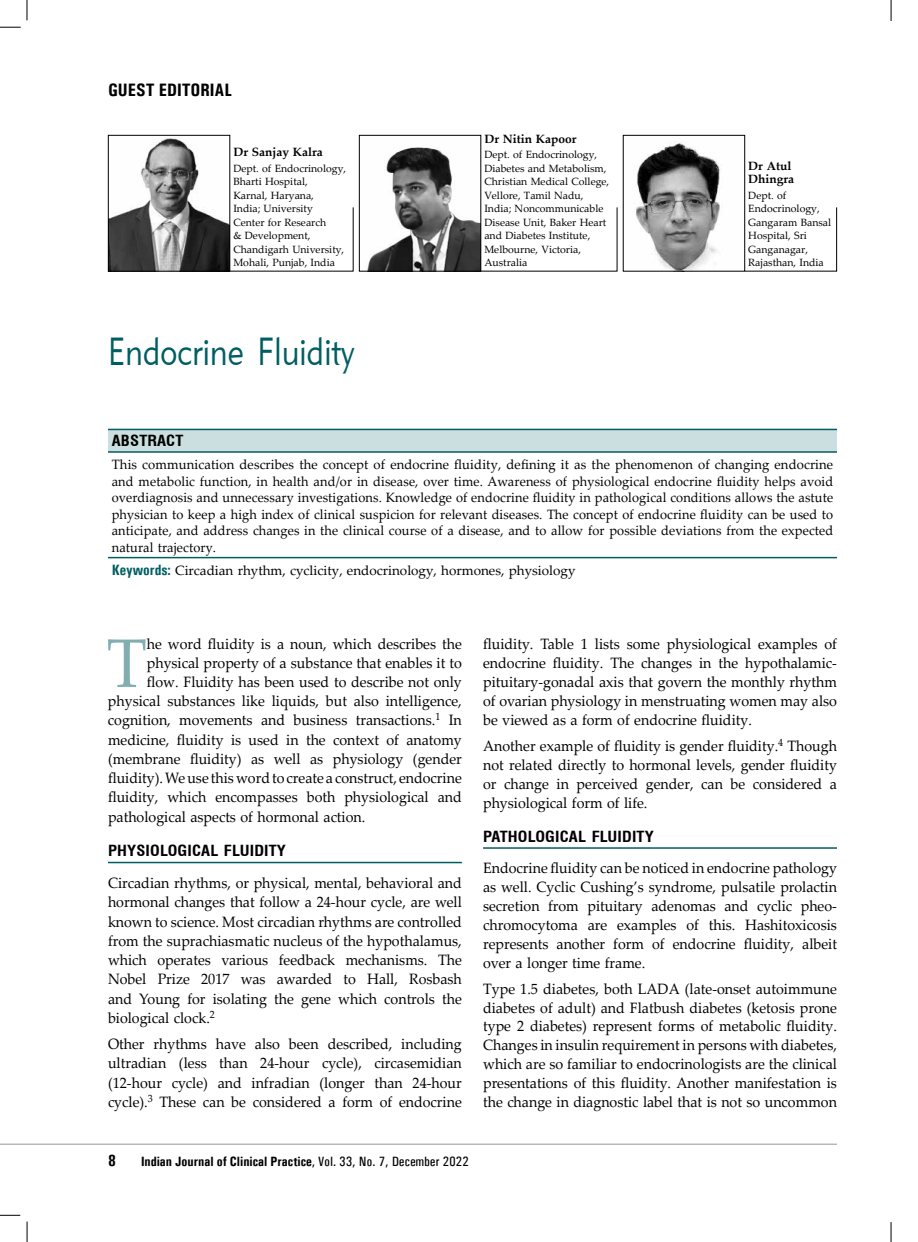
<style>
.page{position:relative;width:918px;height:1242px;background:#fff}
.page>*{position:absolute;margin:0;border:0;box-sizing:border-box;transform-origin:0 0}
.t1{font:68.85px "Palatino Linotype";color:#80aeb1;scale:.95 1}
.t2{font:39px "Geometric 415 BT Lite A";letter-spacing:.01em;color:#005e62;scale:.8 1}
.t3{font:700 18px "Univers Condensed";color:#000}
.t4{font:700 16.5px "Univers Condensed";color:#000}
.t5{font:15px/18.9px "Palatino Linotype";color:#000;text-align:justify;scale:.95 1}
.t6{font:700 condensed 15px "Swiss 721 BT";letter-spacing:.01em;color:#000;scale:1.1 1}
.t7{font:13.5px/16.5px "Palatino Linotype";color:#000;text-align:justify}
.t8{font:700 13.5px "Univers Condensed";color:#000}
.t9{font:700 12px/13.5px "Palatino Linotype";color:#000}
.t10{font:10.5px/13.5px "Palatino Linotype";color:#000}
.s1{font-family:"Univers Condensed";font-weight:700;font-size:15px;color:#005e62}
.s2{font-weight:400}
</style>
<div class="page">
<svg style="left:0;top:27px;width:21px;height:1px"></svg>
<svg style="left:27px;top:0;width:1px;height:20px"></svg>
<svg style="left:27px;top:1222px;width:1px;height:20px"></svg>
<svg style="left:0;top:1215px;width:20px;height:1px"></svg>
<svg style="left:891px;top:0;width:1px;height:21px"></svg>
<svg style="left:891px;top:1222px;width:1px;height:20px"></svg>
<hr style="left:0;top:1144px;width:837px;height:1px;background:#939598">
<hr style="left:483px;top:847px;width:354px;height:2px;background:#005e62">
<hr style="left:108px;top:862px;width:354px;height:1px;background:#005e62">
<svg style="left:230px;top:207px;width:124px;height:65px"></svg>
<img style="left:110px;top:138px;width:118px;height:132px">
<div style="left:108px;top:135px;width:122px;height:137px;border:1px solid #000"></div>
<img style="left:636px;top:143px;width:85px;height:127px">
<div style="left:623px;top:135px;width:122px;height:137px;border:1px solid #000"></div>
<svg style="left:744px;top:207px;width:93px;height:65px"></svg>
<svg style="left:481px;top:207px;width:137px;height:65px"></svg>
<img style="left:367px;top:147px;width:112px;height:123px">
<div style="left:359px;top:135px;width:122px;height:137px;border:1px solid #000"></div>
<div style="left:108px;top:429px;width:729px;height:23px;background:#ccdfe0"></div>
<hr style="left:108px;top:429px;width:729px;height:1px;background:#005e62">
<hr style="left:108px;top:451px;width:729px;height:2px;background:#005e62">
<hr style="left:108px;top:557px;width:729px;height:1px;background:#005e62">
<p class="t3" style="left:108px;top:79px;width:126px">GUEST EDITORIAL</p>
<p class="t9" style="left:484px;top:132px;width:94px">Dr Nitin Kapoor</p>
<p class="t10" style="left:484px;top:148px;width:126px">Dept. of Endocrinology,<br>Diabetes and Metabolism,<br>Christian Medical College,<br>Vellore, Tamil Nadu,<br>India; Noncommunicable<br>Disease Unit, Baker Heart and Diabetes Institute,<br>Melbourne, Victoria,<br>Australia</p>
<p class="t9" style="left:233px;top:145px;width:91px">Dr Sanjay Kalra</p>
<p class="t10" style="left:233px;top:161px;width:114px">Dept. of Endocrinology,<br>Bharti Hospital,<br>Karnal, Haryana,<br>India; University<br>Center for Research<br>&amp; Development,<br>Chandigarh University,<br>Mohali, Punjab, India</p>
<p class="t9" style="left:748px;top:159px;width:47px">Dr Atul<br>Dhingra</p>
<p class="t10" style="left:748px;top:188px;width:84px">Dept. of<br>Endocrinology,<br>Gangaram Bansal<br>Hospital, Sri<br>Ganganagar,<br>Rajasthan, India</p>
<h2 class="t2" style="left:108px;top:327px;width:310px">Endocrine Fluidity</h2>
<p class="t6" style="left:112px;top:431px;width:51px">ABSTRACT</p>
<p class="t7" style="left:112px;top:456px;width:723px">This communication describes the concept of endocrine fluidity, defining it as the phenomenon of changing endocrine and metabolic function, in health and/or in disease, over time. Awareness of physiological endocrine fluidity helps avoid overdiagnosis and unnecessary investigations. Knowledge of endocrine fluidity in pathological conditions allows the astute physician to keep a high index of clinical suspicion for relevant diseases. The concept of endocrine fluidity can be used to anticipate, and address changes in the clinical course of a disease, and to allow for possible deviations from the expected natural trajectory.</p>
<p class="t7" style="left:112px;top:561px;width:465px"><span class="s1">Keywords:</span> Circadian rhythm, cyclicity, endocrinology, hormones, physiology</p>
<h1 class="t1" style="left:107px;top:615px;width:44px">T</h1>
<p class="t5" style="left:147px;top:634px;width:333px">he word fluidity is a noun, which describes the</p>
<p class="t5" style="left:147px;top:653px;width:333px">physical property of a substance that enables it to</p>
<p class="t5" style="left:147px;top:672px;width:333px">flow. Fluidity has been used to describe not only</p>
<p class="t5" style="left:108px;top:691px;width:374px">physical substances like liquids, but also intelligence,</p>
<p class="t5" style="left:108px;top:710px;width:374px">cognition, movements and business transactions.<sup>1</sup> In</p>
<p class="t5" style="left:108px;top:729px;width:374px">medicine, fluidity is used in the context of anatomy</p>
<p class="t5" style="left:108px;top:749px;width:374px">(membrane fluidity) as well as physiology (gender</p>
<p class="t5" style="left:108px;top:768px;width:374px">fluidity). We use this word to create a construct, endocrine</p>
<p class="t5" style="left:108px;top:787px;width:374px">fluidity, which encompasses both physiological and</p>
<p class="t5" style="left:108px;top:807px;width:272px">pathological aspects of hormonal action.</p>
<p class="t6" style="left:108px;top:842px;width:163px">PHYSIOLOGICAL FLUIDITY</p>
<p class="t5" style="left:108px;top:873px;width:374px">Circadian rhythms, or physical, mental, behavioral and hormonal changes that follow a 24-hour cycle, are well known to science. Most circadian rhythms are controlled from the suprachiasmatic nucleus of the hypothalamus, which operates various feedback mechanisms. The Nobel Prize 2017 was awarded to Hall, Rosbash and Young for isolating the gene which controls the biological clock.<sup>2</sup></p>
<p class="t5" style="left:108px;top:1034px;width:374px">Other rhythms have also been described, including ultradian (less than 24-hour cycle), circasemidian (12‑hour cycle) and infradian (longer than 24-hour cycle).<sup>3</sup> These can be considered a form of endocrine</p>
<p class="t5" style="left:483px;top:634px;width:374px">fluidity. Table 1 lists some physiological examples of endocrine fluidity. The changes in the hypothalamic&shy;pituitary-gonadal axis that govern the monthly rhythm of ovarian physiology in menstruating women may also be viewed as a form of endocrine fluidity.</p>
<p class="t5" style="left:483px;top:736px;width:374px">Another example of fluidity is gender fluidity.<sup>4</sup> Though not related directly to hormonal levels, gender fluidity or change in perceived gender, can be considered a physiological form of life.</p>
<p class="t6" style="left:483px;top:827px;width:157px">PATHOLOGICAL FLUIDITY</p>
<p class="t5" style="left:483px;top:858px;width:374px">Endocrine fluidity can be noticed in endocrine pathology as well. Cyclic Cushing’s syndrome, pulsatile prolactin secretion from pituitary adenomas and cyclic pheo&shy;chromocytoma are examples of this. Hashitoxicosis represents another form of endocrine fluidity, albeit over a longer time frame.</p>
<p class="t5" style="left:483px;top:978px;width:374px">Type 1.5 diabetes, both LADA (late-onset autoimmune diabetes of adult) and Flatbush diabetes (ketosis prone type 2 diabetes) represent forms of metabolic fluidity.<br>Changes in insulin requirement in persons with diabetes, which are so familiar to endocrinologists are the clinical presentations of this fluidity. Another manifestation is the change in diagnostic label that is not so uncommon</p>
<p class="t4" style="left:108px;top:1151px;width:9px">8</p>
<p class="t8" style="left:141px;top:1153px;width:329px">Indian Journal of Clinical Practice<span class="s2">, Vol. 33, No. 7, December 2022</span></p>
</div>
